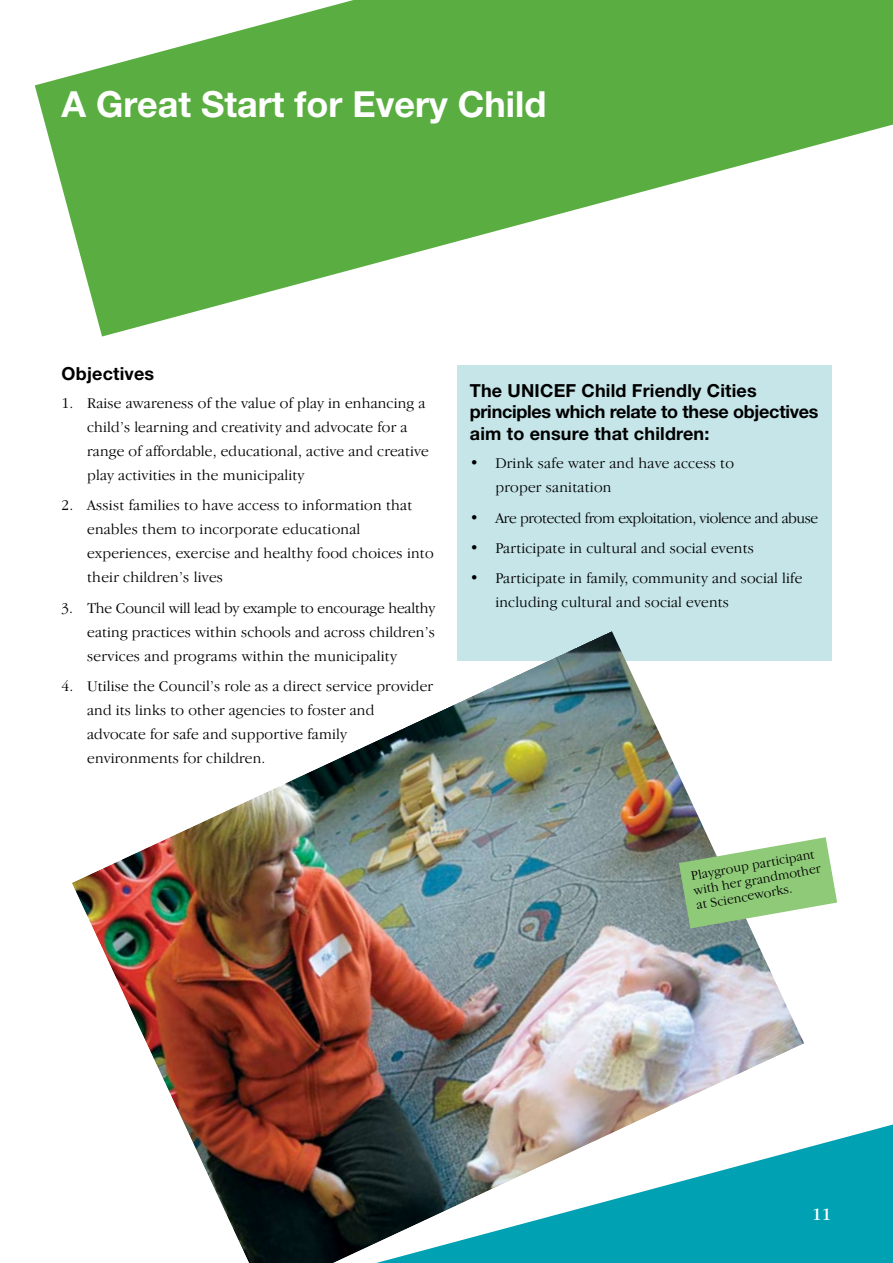
<style>
.page{position:relative;width:893px;height:1263px;background:#fff}
.page>*{position:absolute;margin:0;border:0;box-sizing:border-box;transform-origin:0 0}
.t1{font:700 36px "Helvetica Neue";color:#fff}
.t2{font:700 18px/21.6px "Helvetica Neue";letter-spacing:.01em;color:#000}
.t3{font:18px "Garamond IT Cby BT";color:#fff}
.t4{font:300 15.3px/24px "Garamond IT Cby BT";letter-spacing:.01em;color:#000}
.t5{font:300 15.3px "Garamond IT Cby BT";letter-spacing:-.02em;color:#000}
.t6{font:300 13.5px/15px "Garamond IT Cby BT";color:#000}
</style>
<div class="page">
<svg style="left:35px;top:0;width:858px;height:336px;fill:#5aae41"></svg>
<svg style="left:804px;top:1124px;width:89px;height:139px;background:#16a9b8"></svg>
<div style="left:457px;top:366px;width:374px;height:295px;background:#c5e5e9"></div>
<img style="left:72px;top:631px;width:732px;height:632px">
<svg style="left:679px;top:837px;width:158px;height:91px"></svg>
<h1 class="t1" style="left:62px;top:82px;width:486px">A Great Start for Every Child</h1>
<p class="t2" style="left:62px;top:362px;width:94px">Objectives</p>
<p class="t4" style="left:87px;top:391px;width:343px;text-indent:-26px">1. Raise awareness of the value of play in enhancing a child’s learning and creativity and advocate for a range of affordable, educational, active and creative play activities in the municipality</p>
<p class="t4" style="left:87px;top:493px;width:348px;text-indent:-26px">2. Assist families to have access to information that enables them to incorporate educational experiences, exercise and healthy food choices into their children’s lives</p>
<p class="t4" style="left:87px;top:596px;width:350px;text-align:justify;text-indent:-26px">3. The Council will lead by example to encourage healthy eating practices within schools and across children’s services and programs within the municipality</p>
<p class="t4" style="left:87px;top:674px;width:347px;text-indent:-26px">4. Utilise the Council’s role as a direct service provider and its links to other agencies to foster and advocate for safe and supportive family environments for children.</p>
<p class="t2" style="left:470px;top:379px;width:350px">The UNICEF Child Friendly Cities principles which relate to these objectives aim to ensure that children:</p>
<p class="t4" style="left:495px;top:451px;width:240px;text-indent:-26px">• Drink safe water and have access to proper sanitation</p>
<p class="t5" style="left:470px;top:509px;width:350px">• Are protected from exploitation, violence and abuse</p>
<p class="t4" style="left:470px;top:536px;width:285px">• Participate in cultural and social events</p>
<p class="t4" style="left:495px;top:566px;width:308px;text-indent:-26px">• Participate in family, community and social life including cultural and social events</p>
<p class="t6" style="left:690px;top:868px;width:130px;rotate:-10deg">Playgroup participant with her grandmother at Scienceworks.</p>
<p class="t3" style="left:812px;top:1203px;width:21px">11</p>
</div>
